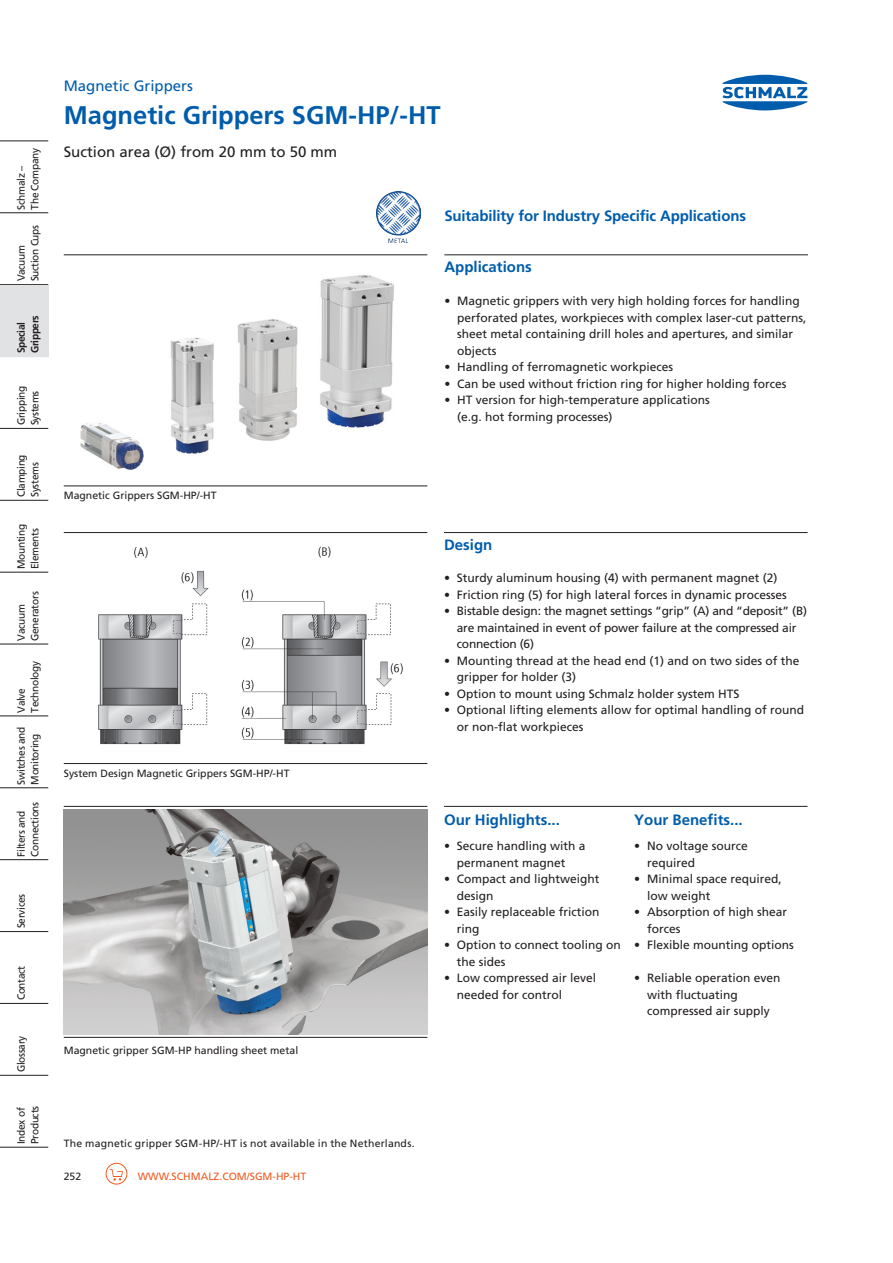
<style>
.page{position:relative;width:893px;height:1263px;background:#fff}
.page>*{position:absolute;margin:0;border:0;box-sizing:border-box;transform-origin:0 0}
.Produkt-Beschreibung{font:700 25.5px "Frutiger LT";color:#015dac}
.Produkt-Beschreibung-2{font:700 15px "Frutiger LT";letter-spacing:-.005em;color:#015dac}
.Produkt-Beschreibung-3{font:15px "Frutiger LT";color:#231f20}
.Produkt-Beschreibung-4{font:15px "Frutiger LT";color:#015dac}
.Produkt-Beschreibung-5{font:12px/16.5px "Frutiger LT";color:#231f20}
.Global-Taben-inaktiv{font:10.5px "Frutiger LT";letter-spacing:-.03em;color:#231f20;scale:.96 1}
.Produkt-Bilduntersch{font:10.5px "Frutiger LT";color:#231f20}
.Produkt-Anmerkung{font:10.5px "Frutiger LT";letter-spacing:.02em;color:#231f20}
.Global-URL{font:10.5px "Frutiger LT";color:#f15921}
.Global-Taben-aktiv{font:700 10.5px "Frutiger LT";letter-spacing:-.03em;color:#231f20;scale:.96 1}
.Global-Pagina-L{font:10.5px "Frutiger LT";color:#231f20}
</style>
<div class="page">
<svg style="left:722px;top:75px;width:85px;height:35px"></svg>
<hr style="left:0;top:141px;width:48px;height:1px;background:#231f20">
<hr style="left:0;top:212px;width:48px;height:1px;background:#231f20">
<hr style="left:0;top:284px;width:48px;height:1px;background:#231f20">
<hr style="left:0;top:356px;width:48px;height:1px;background:#231f20">
<hr style="left:0;top:428px;width:48px;height:1px;background:#231f20">
<hr style="left:0;top:500px;width:48px;height:1px;background:#231f20">
<hr style="left:0;top:572px;width:48px;height:1px;background:#231f20">
<hr style="left:0;top:644px;width:48px;height:1px;background:#231f20">
<hr style="left:0;top:716px;width:48px;height:1px;background:#231f20">
<hr style="left:0;top:787px;width:48px;height:1px;background:#231f20">
<hr style="left:0;top:859px;width:48px;height:1px;background:#231f20">
<hr style="left:0;top:931px;width:48px;height:1px;background:#231f20">
<hr style="left:0;top:1003px;width:48px;height:1px;background:#231f20">
<hr style="left:0;top:1075px;width:48px;height:1px;background:#231f20">
<hr style="left:0;top:1147px;width:48px;height:1px;background:#231f20">
<div style="left:0;top:285px;width:48px;height:71px;background:#e1e2e4"></div>
<img style="left:377px;top:191px;width:44px;height:52px">
<hr style="left:64px;top:255px;width:363px;height:1px;background:#231f20">
<hr style="left:64px;top:486px;width:363px;height:1px;background:#231f20">
<hr style="left:444px;top:255px;width:364px;height:1px;background:#231f20">
<img style="left:80px;top:275px;width:314px;height:195px">
<hr style="left:64px;top:532px;width:363px;height:1px;background:#231f20">
<hr style="left:64px;top:763px;width:363px;height:1px;background:#231f20">
<img style="left:98px;top:546px;width:305px;height:199px">
<hr style="left:444px;top:532px;width:364px;height:1px;background:#231f20">
<hr style="left:64px;top:806px;width:363px;height:1px;background:#231f20">
<hr style="left:64px;top:1037px;width:363px;height:1px;background:#231f20">
<img style="left:64px;top:809px;width:363px;height:226px">
<hr style="left:444px;top:806px;width:364px;height:1px;background:#231f20">
<svg style="left:110px;top:1169px;width:13px;height:11px"></svg>
<div style="left:106px;top:1163px;width:21px;height:21px;border:1px solid #f15921;border-radius:50%"></div>
<p class="Global-Taben-inaktiv" style="left:29px;top:210px;width:65px;rotate:-90deg">The Company</p>
<p class="Global-Taben-inaktiv" style="left:15px;top:210px;width:47px;rotate:-90deg">Schmalz –</p>
<p class="Global-Taben-inaktiv" style="left:29px;top:281px;width:60px;rotate:-90deg">Suction Cups</p>
<p class="Global-Taben-inaktiv" style="left:15px;top:281px;width:40px;rotate:-90deg">Vacuum</p>
<p class="Global-Taben-aktiv" style="left:15px;top:353px;width:34px;rotate:-90deg">Special</p>
<p class="Global-Taben-aktiv" style="left:29px;top:353px;width:41px;rotate:-90deg">Grippers</p>
<p class="Global-Taben-inaktiv" style="left:15px;top:425px;width:42px;rotate:-90deg">Gripping</p>
<p class="Global-Taben-inaktiv" style="left:29px;top:425px;width:38px;rotate:-90deg">Systems</p>
<p class="Global-Taben-inaktiv" style="left:15px;top:497px;width:46px;rotate:-90deg">Clamping</p>
<p class="Global-Taben-inaktiv" style="left:29px;top:497px;width:38px;rotate:-90deg">Systems</p>
<p class="Global-Taben-inaktiv" style="left:15px;top:569px;width:48px;rotate:-90deg">Mounting</p>
<p class="Global-Taben-inaktiv" style="left:29px;top:569px;width:44px;rotate:-90deg">Elements</p>
<p class="Global-Taben-inaktiv" style="left:15px;top:641px;width:40px;rotate:-90deg">Vacuum</p>
<p class="Global-Taben-inaktiv" style="left:29px;top:641px;width:53px;rotate:-90deg">Generators</p>
<p class="Global-Taben-inaktiv" style="left:29px;top:713px;width:55px;rotate:-90deg">Technology</p>
<p class="Global-Taben-inaktiv" style="left:15px;top:713px;width:27px;rotate:-90deg">Valve</p>
<p class="Global-Taben-inaktiv" style="left:15px;top:785px;width:62px;rotate:-90deg">Switches and</p>
<p class="Global-Taben-inaktiv" style="left:29px;top:785px;width:55px;rotate:-90deg">Monitoring</p>
<p class="Global-Taben-inaktiv" style="left:15px;top:856px;width:49px;rotate:-90deg">Filters and</p>
<p class="Global-Taben-inaktiv" style="left:29px;top:856px;width:58px;rotate:-90deg">Connections</p>
<p class="Global-Taben-inaktiv" style="left:15px;top:928px;width:37px;rotate:-90deg">Services</p>
<p class="Global-Taben-inaktiv" style="left:15px;top:1000px;width:38px;rotate:-90deg">Contact</p>
<p class="Global-Taben-inaktiv" style="left:15px;top:1072px;width:40px;rotate:-90deg">Glossary</p>
<p class="Global-Taben-inaktiv" style="left:15px;top:1144px;width:40px;rotate:-90deg">Index of</p>
<p class="Global-Taben-inaktiv" style="left:29px;top:1144px;width:41px;rotate:-90deg">Products</p>
<p class="Produkt-Beschreibung-4" style="left:64px;top:77px;width:131px">Magnetic Grippers</p>
<p class="Produkt-Beschreibung" style="left:64px;top:100px;width:378px">Magnetic Grippers SGM-HP/-HT</p>
<p class="Produkt-Beschreibung-3" style="left:64px;top:143px;width:275px">Suction area (Ø) from 20 mm to 50 mm</p>
<p class="Produkt-Beschreibung-2" style="left:444px;top:207px;width:303px">Suitability for Industry Specific Applications</p>
<p class="Produkt-Beschreibung-2" style="left:444px;top:258px;width:89px">Applications</p>
<p class="Produkt-Bilduntersch" style="left:64px;top:489px;width:154px">Magnetic Grippers SGM-HP/-HT</p>
<p class="Produkt-Bilduntersch" style="left:64px;top:767px;width:227px">System Design Magnetic Grippers SGM-HP/-HT</p>
<p class="Produkt-Bilduntersch" style="left:64px;top:1044px;width:236px">Magnetic gripper SGM-HP handling sheet metal</p>
<p class="Produkt-Beschreibung-5" style="left:457px;top:293px;width:351px;text-indent:-13px">• Magnetic grippers with very high holding forces for handling perforated plates, workpieces with complex laser-cut patterns, sheet metal containing drill holes and apertures, and similar objects</p>
<p class="Produkt-Beschreibung-5" style="left:444px;top:359px;width:230px">• Handling of ferromagnetic workpieces</p>
<p class="Produkt-Beschreibung-5" style="left:444px;top:376px;width:344px">• Can be used without friction ring for higher holding forces</p>
<p class="Produkt-Beschreibung-5" style="left:457px;top:392px;width:254px;text-indent:-13px">• HT version for high-temperature applications (e.g. hot forming processes)</p>
<p class="Produkt-Beschreibung-2" style="left:444px;top:536px;width:50px">Design</p>
<p class="Produkt-Beschreibung-5" style="left:444px;top:570px;width:335px">• Sturdy aluminum housing (4) with permanent magnet (2)</p>
<p class="Produkt-Beschreibung-5" style="left:444px;top:586px;width:344px">• Friction ring (5) for high lateral forces in dynamic processes</p>
<p class="Produkt-Beschreibung-5" style="left:457px;top:603px;width:352px;text-indent:-13px">• Bistable design: the magnet settings “grip” (A) and “deposit” (B) are maintained in event of power failure at the compressed air connection (6)</p>
<p class="Produkt-Beschreibung-5" style="left:457px;top:652px;width:344px;text-indent:-13px">• Mounting thread at the head end (1) and on two sides of the gripper for holder (3)</p>
<p class="Produkt-Beschreibung-5" style="left:444px;top:685px;width:297px">• Option to mount using Schmalz holder system HTS</p>
<p class="Produkt-Beschreibung-5" style="left:457px;top:702px;width:349px;text-indent:-13px">• Optional lifting elements allow for optimal handling of round or non-flat workpieces</p>
<p class="Produkt-Beschreibung-2" style="left:444px;top:811px;width:117px">Our Highlights...</p>
<p class="Produkt-Beschreibung-2" style="left:634px;top:811px;width:110px">Your Benefits...</p>
<p class="Produkt-Beschreibung-5" style="left:457px;top:838px;width:130px;text-indent:-13px">• Secure handling with a permanent magnet</p>
<p class="Produkt-Beschreibung-5" style="left:647px;top:838px;width:102px;text-indent:-13px">• No voltage source required</p>
<p class="Produkt-Beschreibung-5" style="left:457px;top:871px;width:144px;text-indent:-13px">• Compact and lightweight design</p>
<p class="Produkt-Beschreibung-5" style="left:647px;top:871px;width:136px;text-indent:-13px">• Minimal space required, low weight</p>
<p class="Produkt-Beschreibung-5" style="left:457px;top:904px;width:144px;text-indent:-13px">• Easily replaceable friction ring</p>
<p class="Produkt-Beschreibung-5" style="left:647px;top:904px;width:142px;text-indent:-13px">• Absorption of high shear forces</p>
<p class="Produkt-Beschreibung-5" style="left:457px;top:937px;width:166px;text-indent:-13px">• Option to connect tooling on the sides</p>
<p class="Produkt-Beschreibung-5" style="left:634px;top:937px;width:161px">• Flexible mounting options</p>
<p class="Produkt-Beschreibung-5" style="left:457px;top:970px;width:141px;text-indent:-13px">• Low compressed air level needed for control</p>
<p class="Produkt-Beschreibung-5" style="left:647px;top:970px;width:135px;text-indent:-13px">• Reliable operation even with fluctuating compressed air supply</p>
<p class="Produkt-Anmerkung" style="left:64px;top:1137px;width:352px">The magnetic gripper SGM-HP/-HT is not available in the Netherlands.</p>
<p class="Global-Pagina-L" style="left:64px;top:1170px;width:19px">252</p>
<p class="Global-URL" style="left:138px;top:1170px;width:170px">WWW.SCHMALZ.COM/SGM-HP-HT</p>
</div>
